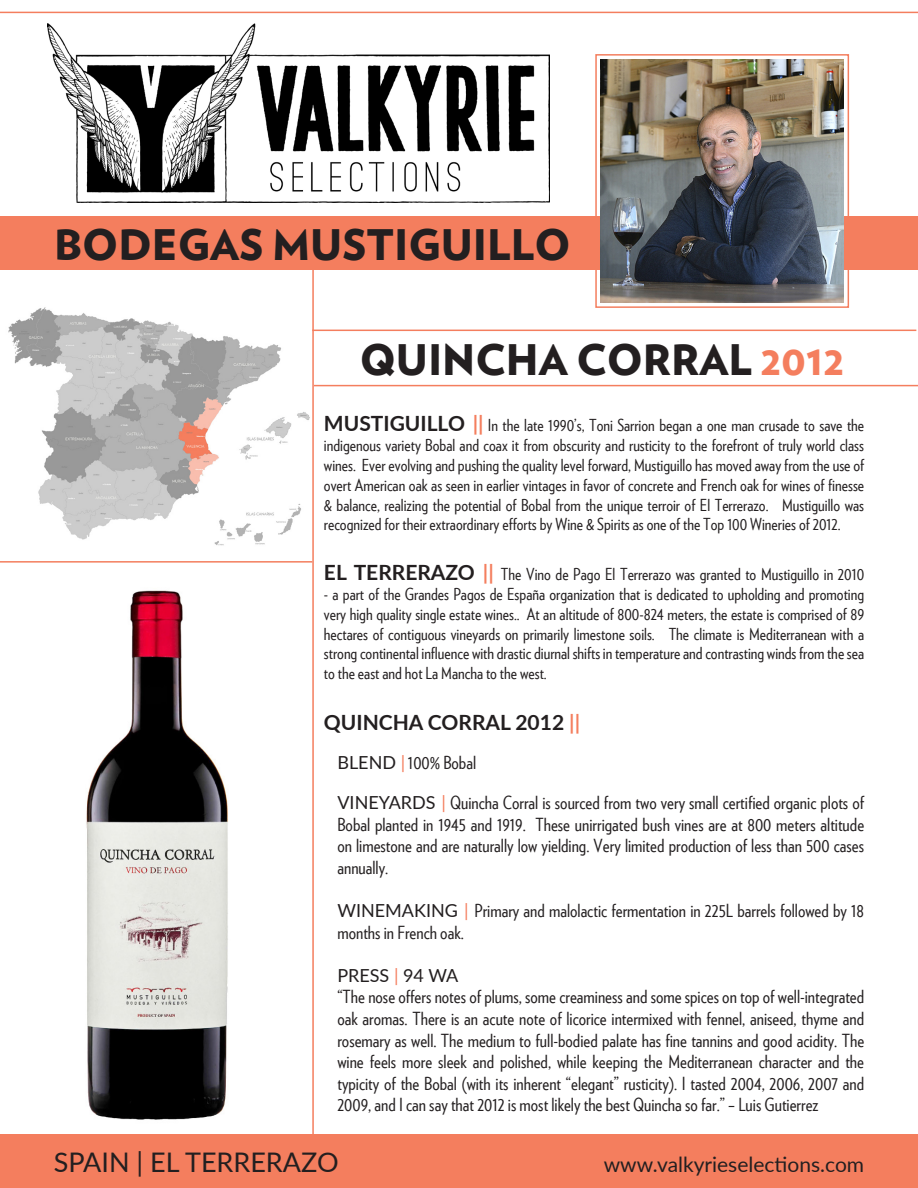
<style>
.page{position:relative;width:918px;height:1188px;background:#fff}
.page>*{position:absolute;margin:0;border:0;box-sizing:border-box;transform-origin:0 0}
.t1{font:900 42px "Verlag";color:#231f20}
.t2{font:27px "Lato";color:#231f20}
.t3{font:21px "Lato";color:#231f20}
.t4{font:700 21px "Lato";color:#231f20}
.t5{font:18px/21.6px "Verlag Condensed";color:#231f20;text-align:justify}
.t6{font:18px "Lato";color:#231f20}
.t7{font:16.5px/19.8px "Verlag Condensed";color:#231f20;text-align:justify}
.s1{color:#f47e5e}
.s2{font-family:"Lato";font-weight:700;font-size:21px}
.s3{font-family:"Lato";font-weight:700;font-size:21px;color:#f47e5e}
.s4{font-family:"Lato"}
.s5{font-family:"Lato";color:#f47e5e}
</style>
<div class="page">
<img style="left:47px;top:23px;width:502px;height:180px">
<img style="left:86px;top:590px;width:142px;height:530px">
<hr style="left:312px;top:216px;width:2px;height:972px;background:#f47e5e">
<div style="left:0;top:216px;width:918px;height:54px;background:#f47e5e"></div>
<img style="left:601px;top:59px;width:243px;height:243px">
<div style="left:1px;top:1134px;width:917px;height:54px;background:#f47e5e"></div>
<hr style="left:0;top:561px;width:312px;height:2px;background:#f47e5e">
<img style="left:8px;top:307px;width:302px;height:239px">
<div style="left:595px;top:54px;width:254px;height:254px;border:2px solid #f47e5e"></div>
<hr style="left:312px;top:330px;width:604px;height:1px;background:#f47e5e">
<hr style="left:314px;top:385px;width:604px;height:1px;background:#f47e5e">
<hr style="left:0;top:12px;width:918px;height:1px;background:#f47e5e">
<p class="t1" style="left:54px;top:210px;width:518px">BODEGAS MUSTIGUILLO</p>
<p class="t1" style="left:360px;top:325px;width:486px">QUINCHA CORRAL <span class="s1">2012</span></p>
<p class="t7" style="left:324px;top:415px;width:542px"><span class="s2">MUSTIGUILLO</span> <span class="s3">||</span> In the late 1990’s, Toni Sarrion began a one man crusade to save the indigenous variety Bobal and coax it from obscurity and rusticity to the forefront of truly world class wines. Ever evolving and pushing the quality level forward, Mustiguillo has moved away from the use of overt American oak as seen in earlier vintages in favor of concrete and French oak for wines of finesse &amp; balance, realizing the potential of Bobal from the unique terroir of El Terrerazo. Mustiguillo was recognized for their extraordinary efforts by Wine &amp; Spirits as one of the Top 100 Wineries of 2012.</p>
<p class="t7" style="left:324px;top:564px;width:542px"><span class="s2">EL TERRERAZO</span> <span class="s3">||</span> The Vino de Pago El Terrerazo was granted to Mustiguillo in 2010</p>
<p class="t7" style="left:324px;top:584px;width:542px">- a part of the Grandes Pagos de España organization that is dedicated to upholding and promoting very high quality single estate wines.. At an altitude of 800-824 meters, the estate is comprised of 89 hectares of contiguous vineyards on primarily limestone soils. The climate is Mediterranean with a strong continental influence with drastic diurnal shifts in temperature and contrasting winds from the sea to the east and hot La Mancha to the west.</p>
<p class="t4" style="left:324px;top:707px;width:258px">QUINCHA CORRAL 2012 <span class="s1">||</span></p>
<p class="t5" style="left:337px;top:751px;width:140px"><span class="s4">BLEND</span> <span class="s5">|</span>100% Bobal</p>
<p class="t5" style="left:337px;top:791px;width:528px"><span class="s4">VINEYARDS</span> <span class="s5">|</span> Quincha Corral is sourced from two very small certified organic plots of Bobal planted in 1945 and 1919. These unirrigated bush vines are at 800 meters altitude on limestone and are naturally low yielding. Very limited production of less than 500 cases annually.</p>
<p class="t5" style="left:337px;top:899px;width:528px"><span class="s4">WINEMAKING</span> <span class="s5">|</span> Primary and malolactic fermentation in 225L barrels followed by 18 months in French oak.</p>
<p class="t6" style="left:337px;top:962px;width:123px">PRESS <span class="s1">|</span> 94 WA</p>
<p class="t5" style="left:337px;top:985px;width:528px">“The nose offers notes of plums, some creaminess and some spices on top of well-integrated oak aromas. There is an acute note of licorice intermixed with fennel, aniseed, thyme and rosemary as well. The medium to full-bodied palate has fine tannins and good acidity. The wine feels more sleek and polished, while keeping the Mediterranean character and the typicity of the Bobal (with its inherent “elegant” rusticity). I tasted 2004, 2006, 2007 and 2009, and I can say that 2012 is most likely the best Quincha so far.” – Luis Gutierrez</p>
<p class="t2" style="left:54px;top:1143px;width:286px">SPAIN | EL TERRERAZO</p>
<p class="t3" style="left:604px;top:1149px;width:262px">www.valkyrieselections.com</p>
</div>
